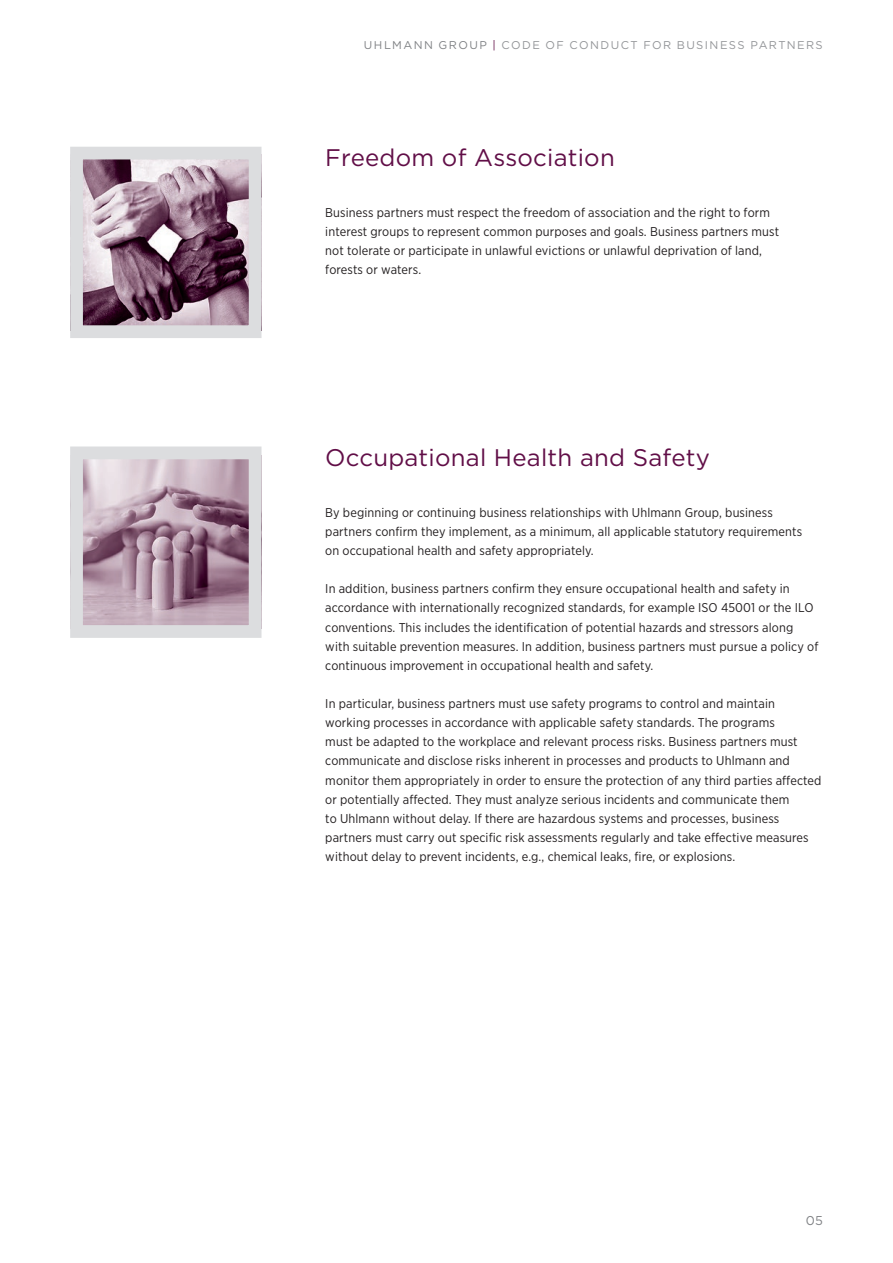
<style>
.page{position:relative;width:893px;height:1263px;background:#fff}
.page>*{position:absolute;margin:0;border:0;box-sizing:border-box;transform-origin:0 0}
.t1{font:24px "Gotham";letter-spacing:.01em;color:#610e47}
.t2{font:12.75px/19.2px "Gotham Narrow";letter-spacing:.01em;color:#231f20}
.t3{font:12.75px "Gotham";color:#808285}
.t4{font:11.25px "Gotham";letter-spacing:.13em;color:#939598}
.s1{color:#808285}
.s2{color:#610e47}
</style>
<div class="page">
<img style="left:84px;top:161px;width:163px;height:163px">
<div style="left:70px;top:147px;width:191px;height:191px;border:13px solid #dcdddf"></div>
<img style="left:84px;top:460px;width:163px;height:164px">
<div style="left:70px;top:446px;width:191px;height:192px;border:13px solid #dcdddf"></div>
<p class="t4" style="left:364px;top:38px;width:460px"><span class="s1">UHLMANN GROUP</span> <span class="s2">|</span> CODE OF CONDUCT FOR BUSINESS PARTNERS</p>
<h1 class="t1" style="left:325px;top:142px;width:291px">Freedom of Association</h1>
<p class="t2" style="left:325px;top:203px;width:455px">Business partners must respect the freedom of association and the right to form interest groups to represent common purposes and goals. Business partners must not tolerate or participate in unlawful evictions or unlawful deprivation of land, forests or waters.</p>
<h1 class="t1" style="left:325px;top:442px;width:386px">Occupational Health and Safety</h1>
<p class="t2" style="left:325px;top:502px;width:478px">By beginning or continuing business relationships with Uhlmann Group, business partners confirm they implement, as a minimum, all applicable statutory requirements on occupational health and safety appropriately.</p>
<p class="t2" style="left:325px;top:579px;width:495px">In addition, business partners confirm they ensure occupational health and safety in accordance with internationally recognized standards, for example ISO 45001 or the ILO conventions. This includes the identification of potential hazards and stressors along with suitable prevention measures. In addition, business partners must pursue a policy of continuous improvement in occupational health and safety.</p>
<p class="t2" style="left:325px;top:694px;width:498px">In particular, business partners must use safety programs to control and maintain working processes in accordance with applicable safety standards. The programs<br>must be adapted to the workplace and relevant process risks. Business partners must communicate and disclose risks inherent in processes and products to Uhlmann and monitor them appropriately in order to ensure the protection of any third parties affected or potentially affected. They must analyze serious incidents and communicate them<br>to Uhlmann without delay. If there are hazardous systems and processes, business partners must carry out specific risk assessments regularly and take effective measures without delay to prevent incidents, e.g., chemical leaks, fire, or explosions.</p>
<p class="t3" style="left:806px;top:1212px;width:19px">05</p>
</div>
